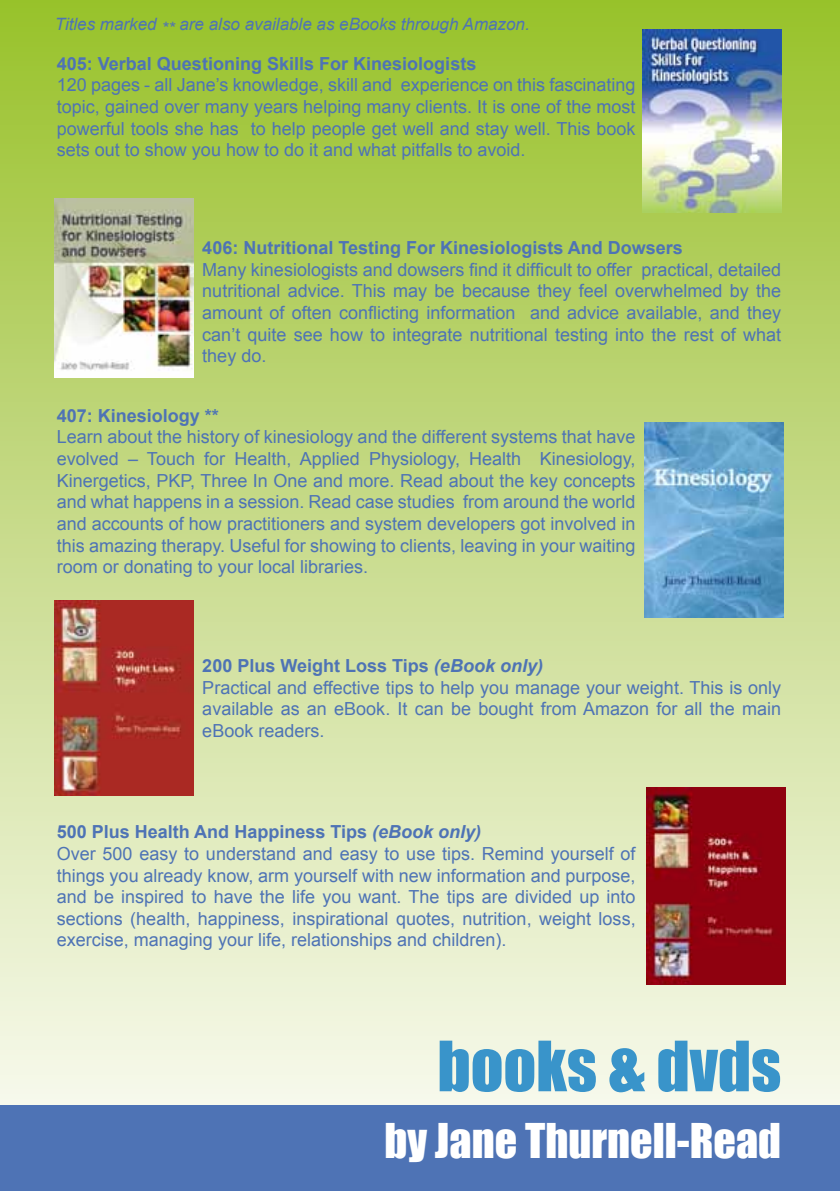
<style>
.page{position:relative;width:840px;height:1191px;background:#fff}
.page>*{position:absolute;margin:0;border:0;box-sizing:border-box;transform-origin:0 0}
.t1{font:64px "Impact";color:#3994ca}
.t2{font:44px "Impact";color:#fff}
.t3{font:18px/21.6px "Arial";color:#4e73b5;text-align:justify}
.t4{font:700 18px "Arial";color:#4e73b5}
.t5{font:italic 17px "Arial";color:#4e73b5}
.s1{font-weight:700}
.s2{font-weight:700;font-style:italic}
</style>
<div class="page">
<div style="left:0;top:0;width:839px;height:1191px;background:linear-gradient(to bottom,#99c12d,#fffdfd)"></div>
<div style="left:0;top:1106px;width:839px;height:85px;background:#4e73b5"></div>
<img style="left:643px;top:422px;width:139px;height:195px">
<img style="left:55px;top:600px;width:139px;height:195px">
<img style="left:646px;top:787px;width:139px;height:197px">
<img style="left:55px;top:198px;width:139px;height:179px">
<img style="left:641px;top:29px;width:139px;height:184px">
<p class="t5" style="left:55px;top:13px;width:476px">Titles marked ** are also available as eBooks through Amazon.</p>
<p class="t4" style="left:57px;top:52px;width:421px">405: Verbal Questioning Skills For Kinesiologists</p>
<p class="t3" style="left:57px;top:74px;width:580px">120 pages - all Jane’s knowledge, skill and experience on this fascinating topic, gained over many years helping many clients. It is one of the most powerful tools she has to help people get well and stay well. This book sets out to show you how to do it and what pitfalls to avoid.</p>
<p class="t4" style="left:202px;top:236px;width:482px">406: Nutritional Testing For Kinesiologists And Dowsers</p>
<p class="t3" style="left:202px;top:259px;width:580px">Many kinesiologists and dowsers find it difficult to offer practical, detailed nutritional advice. This may be because they feel overwhelmed by the amount of often conflicting information and advice available, and they can’t quite see how to integrate nutritional testing into the rest of what they do.</p>
<p class="t4" style="left:57px;top:404px;width:164px">407: Kinesiology **</p>
<p class="t3" style="left:57px;top:426px;width:580px">Learn about the history of kinesiology and the different systems that have evolved – Touch for Health, Applied Physiology, Health Kinesiology, Kinergetics, PKP, Three In One and more. Read about the key concepts and what happens in a session. Read case studies from around the world and accounts of how practitioners and system developers got involved in this amazing therapy. Useful for showing to clients, leaving in your waiting room or donating to your local libraries.</p>
<p class="t3" style="left:202px;top:655px;width:580px;text-align:left"><span class="s1">200 Plus Weight Loss Tips</span> <span class="s2">(eBook only)<br></span>Practical and effective tips to help you manage your weight. This is only available as an eBook. It can be bought from Amazon for all the main eBook readers.</p>
<p class="t3" style="left:57px;top:821px;width:580px;text-align:left"><span class="s1">500 Plus Health And Happiness Tips</span> <span class="s2">(eBook only)<br></span>Over 500 easy to understand and easy to use tips. Remind yourself of things you already know, arm yourself with new information and purpose, and be inspired to have the life you want. The tips are divided up into sections (health, happiness, inspirational quotes, nutrition, weight loss, exercise, managing your life, relationships and children).</p>
<h1 class="t1" style="left:437px;top:1016px;width:345px">books &amp; dvds</h1>
<h2 class="t2" style="left:384px;top:1107px;width:398px">by Jane Thurnell-Read</h2>
</div>
